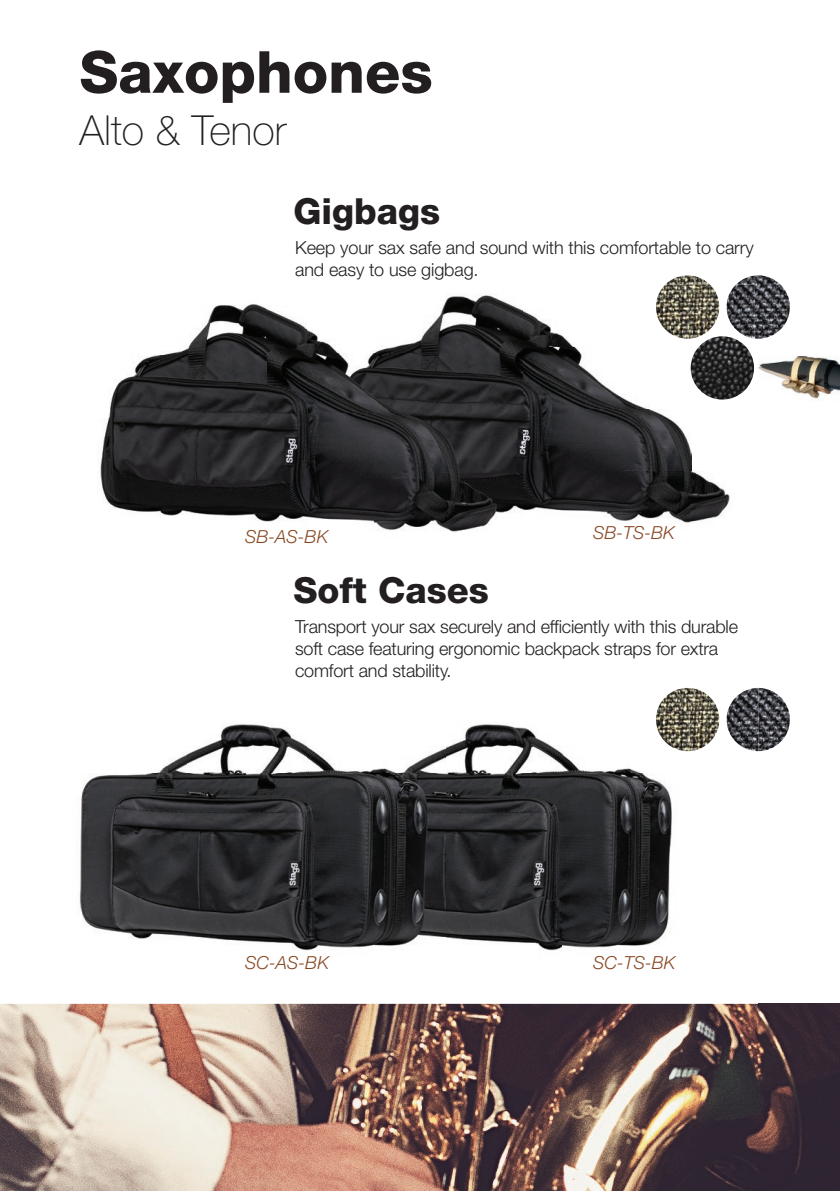
<style>
.page{position:relative;width:840px;height:1191px;background:#fff}
.page>*{position:absolute;margin:0;border:0;box-sizing:border-box;transform-origin:0 0}
.t1{font:800 58px "Helvetica Neue LT Std";color:#231f20}
.t2{font:100 41.4px "Helvetica Neue LT Std";color:#231f20}
.t3{font:800 36px "Helvetica Neue LT Std";color:#231f20}
.t4{font:300 18px/21.6px "Helvetica Neue LT Std";letter-spacing:-.01em;color:#231f20}
.t5{font:italic 300 18px "Helvetica Neue LT Std";color:#884924}
</style>
<div class="page">
<img style="left:445px;top:724px;width:244px;height:174px">
<img style="left:445px;top:898px;width:224px;height:53px">
<img style="left:522px;top:310px;width:53px;height:37px">
<img style="left:690px;top:298px;width:64px;height:224px">
<img style="left:522px;top:347px;width:168px;height:176px">
<img style="left:0;top:1003px;width:839px;height:188px">
<img style="left:100px;top:304px;width:166px;height:218px">
<img style="left:266px;top:308px;width:41px;height:172px">
<img style="left:266px;top:480px;width:41px;height:42px">
<img style="left:307px;top:295px;width:215px;height:237px">
<img style="left:79px;top:724px;width:366px;height:227px">
<img style="left:666px;top:275px;width:43px;height:9px">
<img style="left:656px;top:284px;width:62px;height:55px">
<svg style="left:676px;top:688px;width:11px;height:2px"></svg>
<img style="left:655px;top:711px;width:34px;height:40px">
<img style="left:735px;top:275px;width:22px;height:63px">
<img style="left:726px;top:285px;width:9px;height:22px">
<img style="left:726px;top:688px;width:31px;height:63px">
<img style="left:757px;top:356px;width:82px;height:727px">
<img style="left:690px;top:336px;width:63px;height:63px;border-radius:32px">
<h1 class="t1" style="left:79px;top:38px;width:354px">Saxophones</h1>
<h2 class="t2" style="left:79px;top:107px;width:208px">Alto &amp; Tenor</h2>
<h3 class="t3" style="left:293px;top:190px;width:148px">Gigbags</h3>
<p class="t4" style="left:295px;top:236px;width:460px">Keep your sax safe and sound with this comfortable to carry and easy to use gigbag.</p>
<p class="t5" style="left:245px;top:526px;width:85px">SB-AS-BK</p>
<p class="t5" style="left:592px;top:521px;width:83px">SB-TS-BK</p>
<h3 class="t3" style="left:293px;top:569px;width:197px">Soft Cases</h3>
<p class="t4" style="left:295px;top:616px;width:444px">Transport your sax securely and efficiently with this durable soft case featuring ergonomic backpack straps for extra comfort and stability.</p>
<p class="t5" style="left:245px;top:952px;width:85px">SC-AS-BK</p>
<p class="t5" style="left:592px;top:952px;width:84px">SC-TS-BK</p>
</div>
